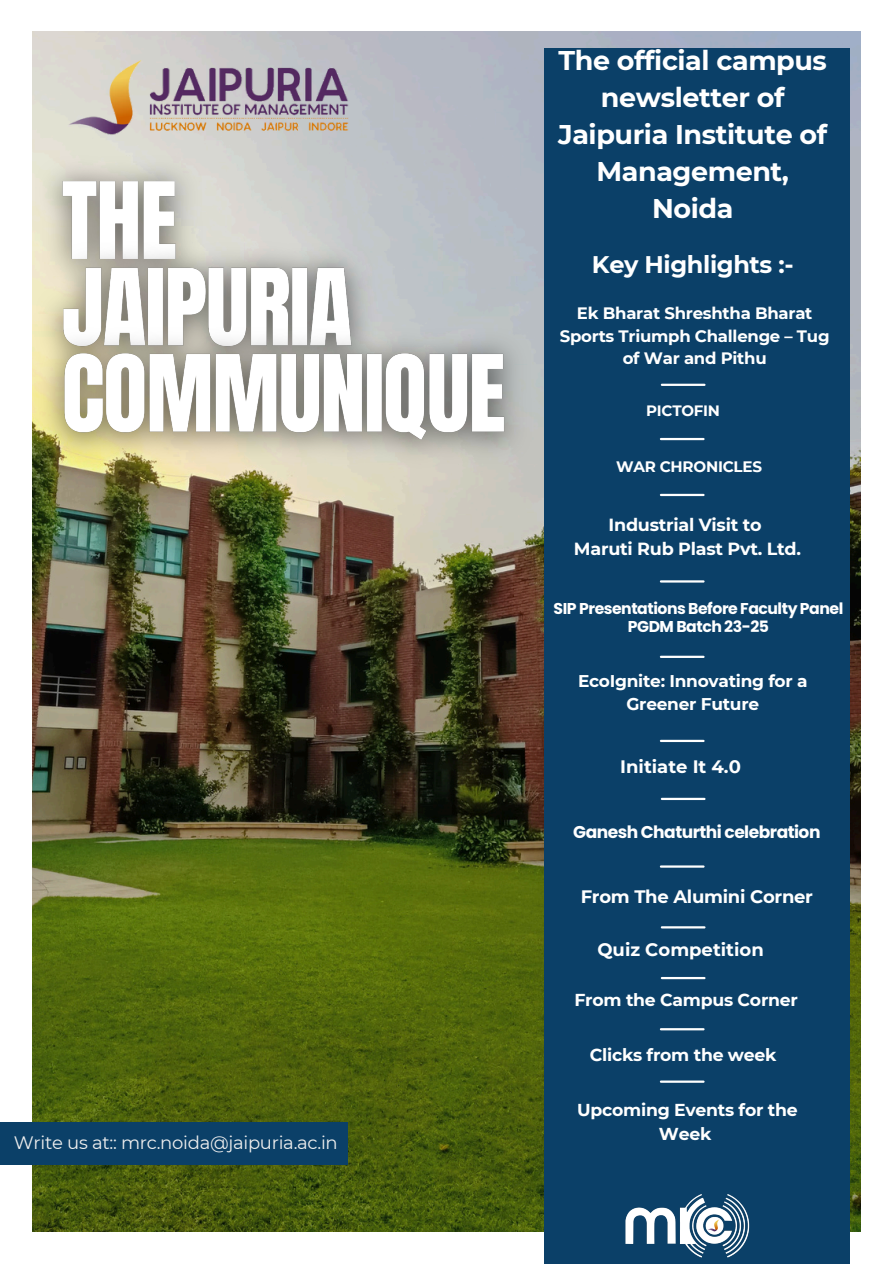
<style>
.page{position:relative;width:894px;height:1264px;background:#fff}
.page>*{position:absolute;margin:0;border:0;box-sizing:border-box;transform-origin:0 0}
.t1{font:700 27px/37.2px "Montserrat";letter-spacing:-.015em;color:#fff;text-align:center}
.t2{font:700 24px "Montserrat";letter-spacing:-.015em;color:#fff}
.t3{font:700 18px "Montserrat";color:#fff}
.t4{font:18px "Montserrat";letter-spacing:-.015em;color:#efefef}
.t5{font:700 17.55px/23.7px "Montserrat";letter-spacing:-.015em;color:#fff;text-align:center}
.t6{font:700 17.25px/23.7px "Montserrat";letter-spacing:-.015em;color:#fff;text-align:center}
.t7{font:700 17.1px "Poppins";letter-spacing:-.03em;color:#fff}
.t8{font:700 16.95px/23.7px "Montserrat";letter-spacing:-.015em;color:#fff;text-align:center}
.t9{font:700 16.5px/22.5px "Montserrat";letter-spacing:-.015em;color:#fff;text-align:center}
.t10{font:700 15.6px "Poppins";letter-spacing:-.03em;color:#fff}
.t11{font:700 15.15px "Montserrat";letter-spacing:-.015em;color:#fff}
.t12{font:700 15px "Montserrat";letter-spacing:-.015em;color:#fff}
</style>
<div class="page">
<img style="left:33px;top:32px;width:827px;height:1199px">
<svg style="left:62px;top:1188px;width:799px;height:75px"></svg>
<div style="left:544px;top:48px;width:305px;height:1215px;background:#0b4068"></div>
<div style="left:0;top:1122px;width:347px;height:43px;background:#0b4068"></div>
<hr style="left:661px;top:384px;width:43px;height:2px;background:#fff">
<hr style="left:660px;top:438px;width:43px;height:2px;background:#fff">
<img style="left:625px;top:1194px;width:125px;height:64px">
<img style="left:62px;top:57px;width:304px;height:88px">
<img style="left:32px;top:145px;width:511px;height:338px">
<hr style="left:660px;top:580px;width:43px;height:2px;background:#fff">
<hr style="left:660px;top:494px;width:43px;height:2px;background:#fff">
<hr style="left:661px;top:797px;width:43px;height:3px;background:#fff">
<hr style="left:660px;top:1028px;width:43px;height:2px;background:#fff">
<hr style="left:660px;top:655px;width:43px;height:3px;background:#fff">
<hr style="left:660px;top:1080px;width:43px;height:2px;background:#fff">
<hr style="left:661px;top:976px;width:43px;height:3px;background:#fff">
<hr style="left:660px;top:739px;width:43px;height:3px;background:#fff">
<hr style="left:660px;top:865px;width:43px;height:2px;background:#fff">
<hr style="left:661px;top:926px;width:43px;height:2px;background:#fff">
<h4 class="t4" style="left:14px;top:1131px;width:325px">Write us at:: mrc.noida@jaipuria.ac.in</h4>
<h3 class="t1" style="left:558px;top:41px;width:270px">The official campus newsletter of<br>Jaipuria Institute of<br>Management,<br>Noida</h3>
<h4 class="t2" style="left:591px;top:250px;width:203px">Key Highlights :-</h4>
<h4 class="t9" style="left:559px;top:302px;width:271px">Ek Bharat Shreshtha Bharat<br>Sports Triumph Challenge – Tug of War and Pithu</h4>
<h6 class="t12" style="left:646px;top:401px;width:75px">PICTOFIN</h6>
<h6 class="t11" style="left:616px;top:458px;width:147px">WAR CHRONICLES</h6>
<h4 class="t5" style="left:574px;top:513px;width:228px">Industrial Visit to<br>Maruti Rub Plast Pvt. Ltd.</h4>
<h4 class="t10" style="left:553px;top:597px;width:291px">SIP Presentations Before Faculty Panel</h4>
<h4 class="t10" style="left:627px;top:615px;width:143px">PGDM Batch 23-25</h4>
<p class="t8" style="left:578px;top:668px;width:231px">EcoIgnite: Innovating for a<br>Greener Future</p>
<h5 class="t3" style="left:620px;top:755px;width:122px">Initiate It 4.0</h5>
<p class="t7" style="left:573px;top:819px;width:249px">Ganesh Chaturthi celebration</p>
<h4 class="t3" style="left:580px;top:885px;width:234px">From The Alumini Corner</h4>
<h4 class="t3" style="left:597px;top:938px;width:168px">Quiz Competition</h4>
<p class="t6" style="left:574px;top:988px;width:225px">From the Campus Corner</p>
<h4 class="t6" style="left:589px;top:1043px;width:188px">Clicks from the week</h4>
<h4 class="t6" style="left:577px;top:1097px;width:222px">Upcoming Events for the<br>Week</h4>
</div>
